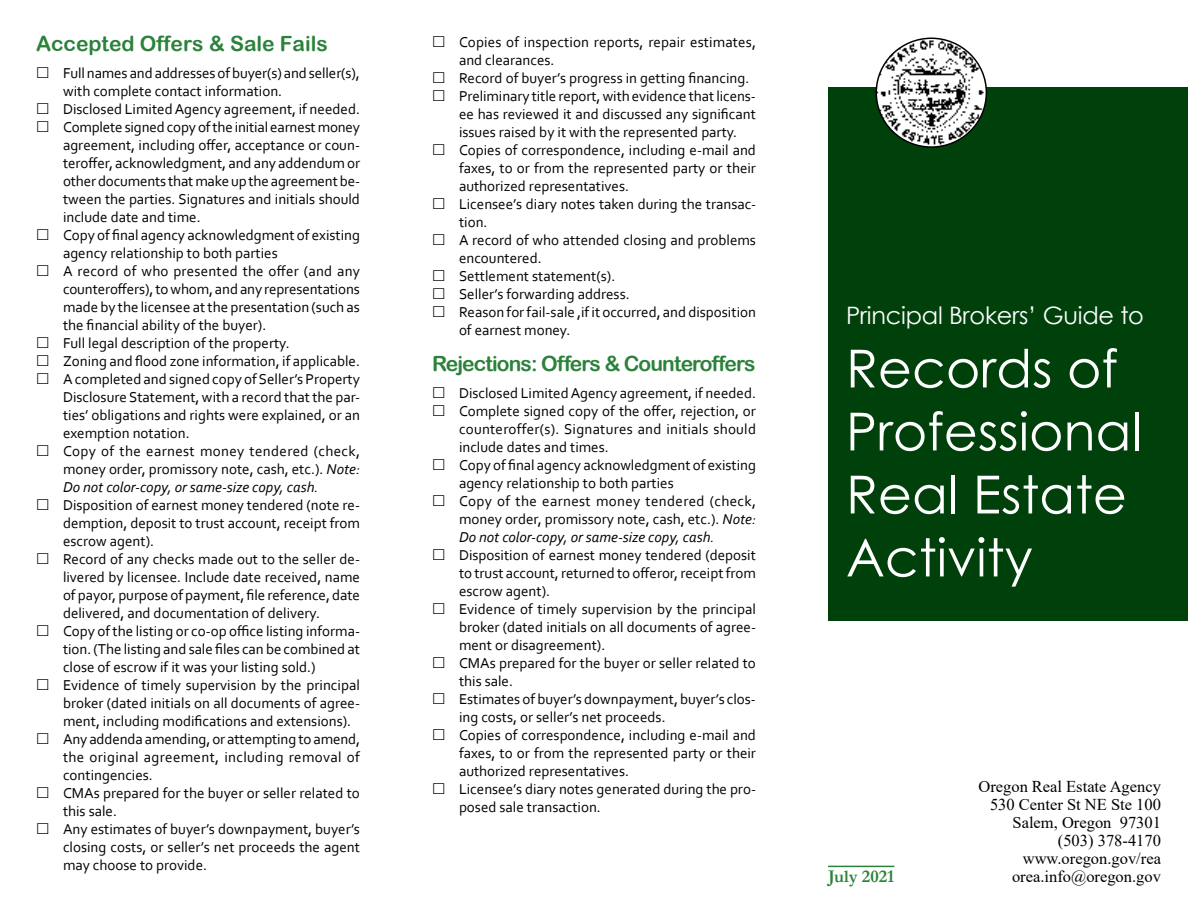
<style>
.page{position:relative;width:1188px;height:918px;background:#fff}
.page>*{position:absolute;margin:0;border:0;box-sizing:border-box;transform-origin:0 0}
.t1{font:52.5px/63px "Century Gothic";color:#fff}
.t2{font:24px "Century Gothic";letter-spacing:-.01em;color:#fff}
.t3{font:21px "Arial Rounded MT Bold";letter-spacing:-.04em;color:#2b823a}
.t4{font:21px "Arial Rounded MT Bold";color:#2b823a}
.t5{font:700 18px "Garamond";color:#2b823a}
.t6{font:16.5px/18px "Times New Roman";color:#000;text-align:right}
.t7{font:15px/18px "Corbel";color:#000}
.s1{font-style:italic}
</style>
<div class="page">
<div style="left:828px;top:87px;width:360px;height:534px;background:#00410b"></div>
<img style="left:875px;top:37px;width:112px;height:111px">
<hr style="left:828px;top:866px;width:66px;height:1px;background:#2b823a">
<h3 class="t4" style="left:36px;top:31px;width:293px">Accepted Offers &amp; Sale Fails</h3>
<p class="t7" style="left:63px;top:64px;width:299px">Full names and addresses of buyer(s) and seller(s), with complete contact information.<br>Disclosed Limited Agency agreement, if needed.<br>Complete signed copy of the initial earnest money agreement, including offer, acceptance or coun&shy;teroffer, acknowledgment, and any addendum or other documents that make up the agreement be&shy;tween the parties. Signatures and initials should include date and time.<br>Copy of final agency acknowledgment of existing agency relationship to both parties<br>A record of who presented the offer (and any counteroffers), to whom, and any representations made by the licensee at the presentation (such as the financial ability of the buyer).<br>Full legal description of the property.<br>Zoning and flood zone information, if applicable.<br>A completed and signed copy of Seller’s Property Disclosure Statement, with a record that the par&shy;ties’ obligations and rights were explained, or an exemption notation.<br>Copy of the earnest money tendered (check, money order, promissory note, cash, etc.). <span class="s1">Note:<br>Do not color-copy, or same-size copy, cash.</span></p>
<p class="t7" style="left:63px;top:496px;width:299px">Disposition of earnest money tendered (note re&shy;demption, deposit to trust account, receipt from escrow agent).<br>Record of any checks made out to the seller de&shy;livered by licensee. Include date received, name of payor, purpose of payment, file reference, date delivered, and documentation of delivery.<br>Copy of the listing or co-op office listing informa&shy;tion. (The listing and sale files can be combined at close of escrow if it was your listing sold.)<br>Evidence of timely supervision by the principal broker (dated initials on all documents of agree&shy;ment, including modifications and extensions).<br>Any addenda amending, or attempting to amend, the original agreement, including removal of contingencies.<br>CMAs prepared for the buyer or seller related to this sale.<br>Any estimates of buyer’s downpayment, buyer’s closing costs, or seller’s net proceeds the agent may choose to provide.</p>
<p class="t7" style="left:459px;top:33px;width:299px">Copies of inspection reports, repair estimates, and clearances.<br>Record of buyer’s progress in getting financing.<br>Preliminary title report, with evidence that licens&shy;ee has reviewed it and discussed any significant issues raised by it with the represented party.<br>Copies of correspondence, including e-mail and faxes, to or from the represented party or their authorized representatives.<br>Licensee’s diary notes taken during the transac&shy;tion.<br>A record of who attended closing and problems encountered.<br>Settlement statement(s).<br>Seller’s forwarding address.<br>Reason for fail-sale ,if it occurred, and disposition of earnest money.</p>
<h3 class="t3" style="left:432px;top:351px;width:325px">Rejections: Offers &amp; Counteroffers</h3>
<p class="t7" style="left:459px;top:384px;width:299px">Disclosed Limited Agency agreement, if needed.<br>Complete signed copy of the offer, rejection, or counteroffer(s). Signatures and initials should include dates and times.<br>Copy of final agency acknowledgment of existing agency relationship to both parties<br>Copy of the earnest money tendered (check, money order, promissory note, cash, etc.). <span class="s1">Note:<br>Do not color-copy, or same-size copy, cash.</span></p>
<p class="t7" style="left:459px;top:546px;width:299px">Disposition of earnest money tendered (deposit to trust account, returned to offeror, receipt from escrow agent).<br>Evidence of timely supervision by the principal broker (dated initials on all documents of agree&shy;ment or disagreement).<br>CMAs prepared for the buyer or seller related to this sale.<br>Estimates of buyer’s downpayment, buyer’s clos&shy;ing costs, or seller’s net proceeds.<br>Copies of correspondence, including e-mail and faxes, to or from the represented party or their authorized representatives.<br>Licensee’s diary notes generated during the pro&shy;posed sale transaction.</p>
<h2 class="t2" style="left:846px;top:299px;width:300px">Principal Brokers’ Guide to</h2>
<h1 class="t1" style="left:846px;top:336px;width:297px">Records of<br>Professional<br>Real Estate<br>Activity</h1>
<p class="t5" style="left:828px;top:864px;width:68px">July 2021</p>
<p class="t6" style="left:978px;top:777px;width:184px">Oregon Real Estate Agency<br>530 Center St NE Ste 100<br>Salem, Oregon 97301 (503) 378-4170 www.oregon.gov/rea orea.info@oregon.gov</p>
</div>
